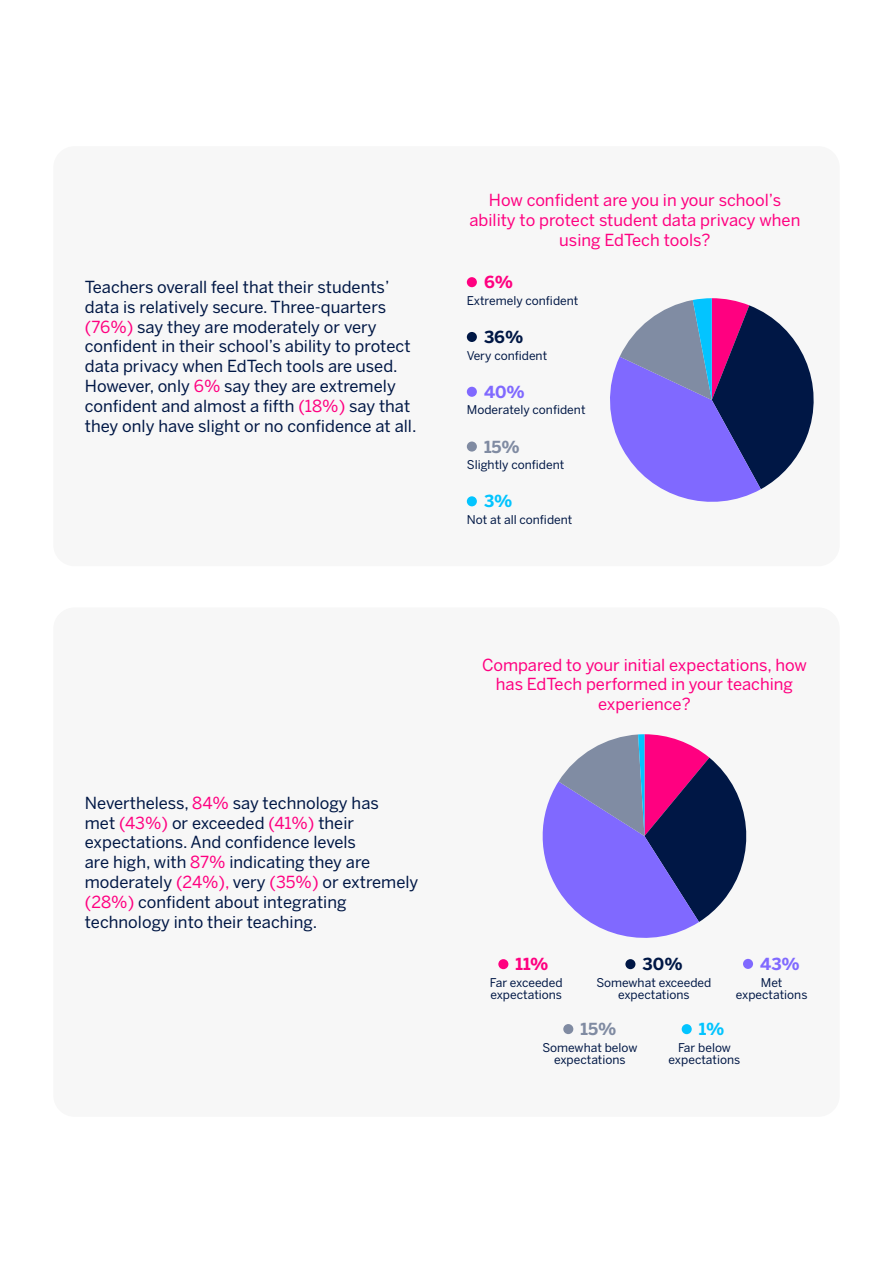
<style>
.page{position:relative;width:893px;height:1263px;background:#fff}
.page>*{position:absolute;margin:0;border:0;box-sizing:border-box;transform-origin:0 0}
.t1{font:16.5px/19.8px "Benton Sans";color:#001745}
.t2{font:16.5px/19.8px "Benton Sans";color:#ff0080;text-align:center}
.t3{font:700 16.5px "Benton Sans";color:#001745}
.t4{font:700 16.5px "Benton Sans";color:#8069ff}
.t5{font:700 16.5px "Benton Sans";color:#808ba2}
.t6{font:700 16.5px "Benton Sans";color:#ff0080}
.t7{font:700 16.5px "Benton Sans";color:#03c4ff}
.t8{font:12px/12px "Benton Sans";color:#001745;text-align:center}
.s1{color:#ff0080}
</style>
<div class="page">
<div style="left:53px;top:146px;width:787px;height:420px;background:#f7f7f7;border-radius:21px"></div>
<div style="left:53px;top:607px;width:787px;height:510px;background:#f7f7f7;border-radius:21px"></div>
<svg style="left:610px;top:298px;width:204px;height:204px"></svg>
<div style="left:467px;top:277px;width:10px;height:10px;background:#ff0080;border-radius:50%"></div>
<div style="left:467px;top:332px;width:10px;height:10px;background:#001745;border-radius:50%"></div>
<div style="left:467px;top:387px;width:10px;height:10px;background:#8069ff;border-radius:50%"></div>
<div style="left:467px;top:441px;width:10px;height:11px;background:#808ba2;border-radius:50%"></div>
<div style="left:467px;top:496px;width:10px;height:10px;background:#03c4ff;border-radius:50%"></div>
<svg style="left:542px;top:734px;width:205px;height:204px"></svg>
<div style="left:498px;top:959px;width:10px;height:10px;background:#ff0080;border-radius:50%"></div>
<div style="left:625px;top:959px;width:10px;height:10px;background:#001745;border-radius:50%"></div>
<div style="left:743px;top:959px;width:10px;height:10px;background:#8069ff;border-radius:50%"></div>
<div style="left:563px;top:1024px;width:10px;height:10px;background:#808ba2;border-radius:50%"></div>
<div style="left:682px;top:1024px;width:10px;height:10px;background:#03c4ff;border-radius:50%"></div>
<p class="t1" style="left:85px;top:277px;width:333px">Teachers overall feel that their students’ data is relatively secure. Three-quarters <span class="s1">(76%)</span> say they are moderately or very confident in their school’s ability to protect data privacy when EdTech tools are used.<br>However, only <span class="s1">6%</span> say they are extremely confident and almost a fifth <span class="s1">(18%)</span> say that they only have slight or no confidence at all.</p>
<p class="t2" style="left:469px;top:190px;width:332px">How confident are you in your school’s ability to protect student data privacy when using EdTech tools?</p>
<p class="t6" style="left:484px;top:272px;width:31px">6%</p>
<p class="t8" style="left:467px;top:294px;width:113px">Extremely confident</p>
<p class="t3" style="left:484px;top:327px;width:41px">36%</p>
<p class="t8" style="left:467px;top:349px;width:82px">Very confident</p>
<p class="t4" style="left:484px;top:382px;width:42px">40%</p>
<p class="t8" style="left:467px;top:404px;width:120px">Moderately confident</p>
<p class="t5" style="left:484px;top:437px;width:37px">15%</p>
<p class="t8" style="left:467px;top:459px;width:99px">Slightly confident</p>
<p class="t7" style="left:484px;top:492px;width:30px">3%</p>
<p class="t8" style="left:467px;top:513px;width:107px">Not at all confident</p>
<p class="t1" style="left:85px;top:793px;width:335px">Nevertheless, <span class="s1">84%</span> say technology has<br>met <span class="s1">(43%)</span> or exceeded <span class="s1">(41%)</span> their expectations. And confidence levels<br>are high, with <span class="s1">87%</span> indicating they are moderately <span class="s1">(24%),</span> very <span class="s1">(35%)</span> or extremely <span class="s1">(28%)</span> confident about integrating technology into their teaching.</p>
<p class="t2" style="left:482px;top:654px;width:326px">Compared to your initial expectations, how has EdTech performed in your teaching experience?</p>
<p class="t6" style="left:515px;top:954px;width:35px">11%</p>
<p class="t8" style="left:490px;top:976px;width:74px;text-align:left">Far exceeded expectations</p>
<p class="t3" style="left:643px;top:954px;width:42px">30%</p>
<p class="t4" style="left:760px;top:954px;width:41px">43%</p>
<p class="t8" style="left:736px;top:976px;width:73px">Met expectations</p>
<p class="t8" style="left:596px;top:976px;width:117px">Somewhat exceeded expectations</p>
<p class="t5" style="left:580px;top:1019px;width:37px">15%</p>
<p class="t7" style="left:699px;top:1019px;width:27px">1%</p>
<p class="t8" style="left:542px;top:1041px;width:96px">Somewhat below expectations</p>
<p class="t8" style="left:669px;top:1041px;width:73px">Far below expectations</p>
</div>
